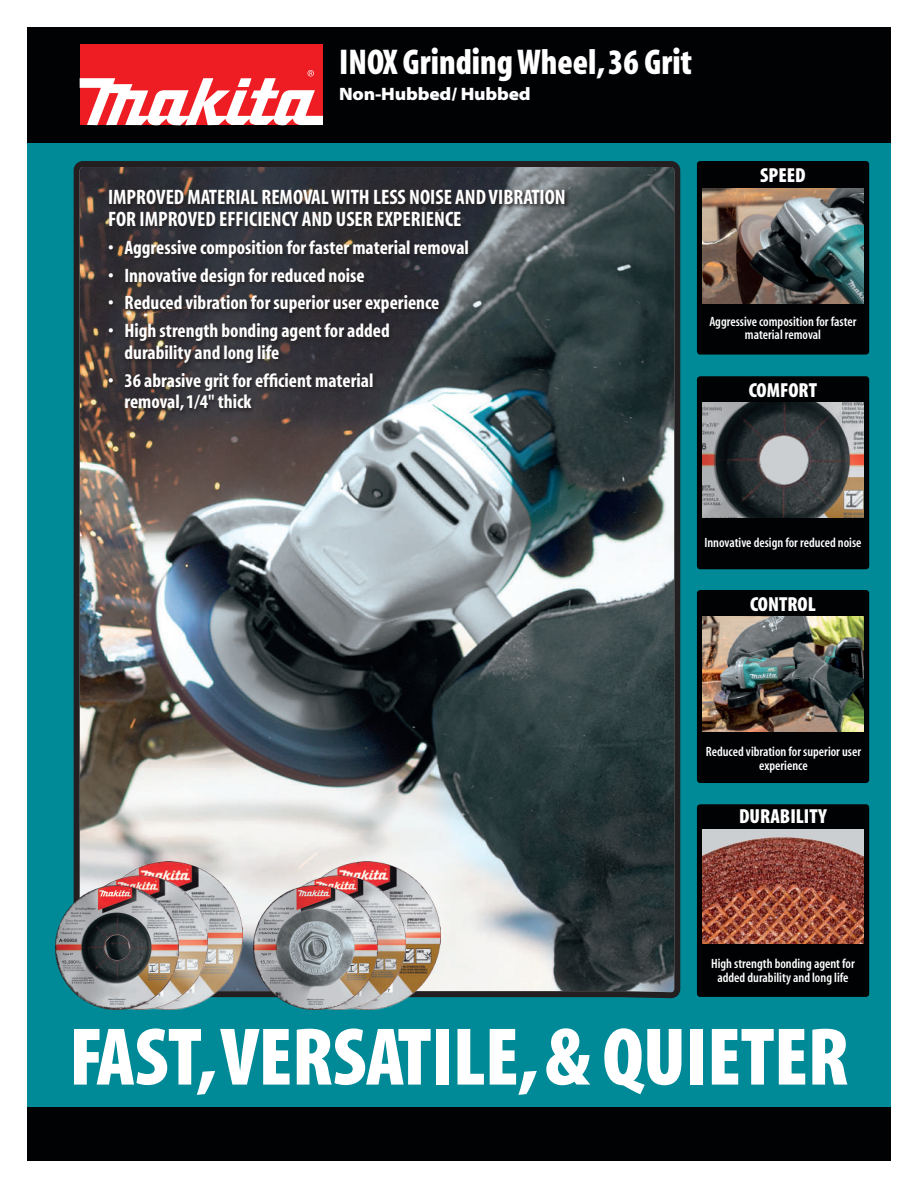
<style>
.page{position:relative;width:918px;height:1188px;background:#fff}
.page>*{position:absolute;margin:0;border:0;box-sizing:border-box;transform-origin:0 0}
.t1{font:82.5px "Myriad MM 830 300";letter-spacing:-.005em;color:#fff}
.t2{font:36px "Myriad MM 830 300";color:#fff;scale:.96 1}
.t3{font:21px/21.8px "Myriad MM 700 300";letter-spacing:-.1em;color:#fff}
.t4{font:20.4px "Myriad MM 830 300";color:#fff}
.t5{font:19.5px/21.8px "Myriad MM 700 300";letter-spacing:-.065em;color:#fff}
.t6{font:19.5px "Myriad MM 700 300";letter-spacing:-.085em;color:#fff}
.t7{font:18px "Myriad MM 830 700";letter-spacing:-.01em;color:#fff}
.t8{font:13.5px/13.5px "Myriad MM 565 300";color:#fff;text-align:center}
</style>
<div class="page">
<div style="left:27px;top:27px;width:864px;height:1134px;background:#008a97"></div>
<div style="left:27px;top:27px;width:864px;height:115px;background:#010203"></div>
<div style="left:697px;top:804px;width:172px;height:193px;background:#010203;border-radius:3px"></div>
<div style="left:697px;top:590px;width:172px;height:193px;background:#010203;border-radius:3px"></div>
<div style="left:697px;top:376px;width:172px;height:193px;background:#010203;border-radius:3px"></div>
<div style="left:697px;top:161px;width:172px;height:194px;background:#010203;border-radius:3px"></div>
<div style="left:27px;top:1107px;width:864px;height:54px;background:#010203"></div>
<div style="left:80px;top:44px;width:243px;height:81px;background:#ee1d23"></div>
<svg style="left:80px;top:70px;width:243px;height:55px"></svg>
<img style="left:73px;top:161px;width:608px;height:838px">
<img style="left:702px;top:829px;width:162px;height:115px">
<img style="left:702px;top:616px;width:162px;height:115px">
<img style="left:702px;top:403px;width:162px;height:114px">
<img style="left:702px;top:188px;width:162px;height:116px">
<svg style="left:107px;top:188px;width:463px;height:228px;background:#3a3c40"></svg>
<img style="left:95px;top:862px;width:147px;height:138px">
<img style="left:73px;top:875px;width:134px;height:135px">
<img style="left:55px;top:886px;width:124px;height:124px">
<img style="left:293px;top:862px;width:148px;height:137px">
<img style="left:272px;top:875px;width:134px;height:135px">
<img style="left:254px;top:886px;width:123px;height:123px">
<h2 class="t2" style="left:339px;top:45px;width:369px">INOX Grinding Wheel, 36 Grit</h2>
<p class="t7" style="left:339px;top:85px;width:193px">Non-Hubbed/ Hubbed</p>
<p class="t3" style="left:108px;top:188px;width:462px">IMPROVED MATERIAL REMOVAL WITH LESS NOISE AND VIBRATION<br>FOR IMPROVED EFFICIENCY AND USER EXPERIENCE</p>
<p class="t5" style="left:108px;top:237px;width:362px">• Aggressive composition for faster material removal</p>
<p class="t6" style="left:108px;top:266px;width:258px">• Innovative design for reduced noise</p>
<p class="t5" style="left:108px;top:293px;width:333px">• Reduced vibration for superior user experience</p>
<p class="t5" style="left:124px;top:321px;width:269px;text-indent:-16px">• High strength bonding agent for added durability and long life</p>
<p class="t5" style="left:124px;top:370px;width:250px;text-indent:-16px">• 36 abrasive grit for efficient material removal, 1/4" thick</p>
<p class="t4" style="left:760px;top:166px;width:47px">SPEED</p>
<p class="t8" style="left:709px;top:315px;width:149px">Aggressive composition for faster material removal</p>
<p class="t4" style="left:749px;top:380px;width:70px">COMFORT</p>
<p class="t8" style="left:704px;top:537px;width:159px">Innovative design for reduced noise</p>
<p class="t4" style="left:750px;top:594px;width:67px">CONTROL</p>
<p class="t8" style="left:706px;top:745px;width:157px">Reduced vibration for superior user experience</p>
<p class="t4" style="left:739px;top:806px;width:89px">DURABILITY</p>
<p class="t8" style="left:711px;top:958px;width:145px">High strength bonding agent for added durability and long life</p>
<h1 class="t1" style="left:69px;top:1017px;width:781px">FAST, VERSATILE, &amp; QUIETER</h1>
</div>
